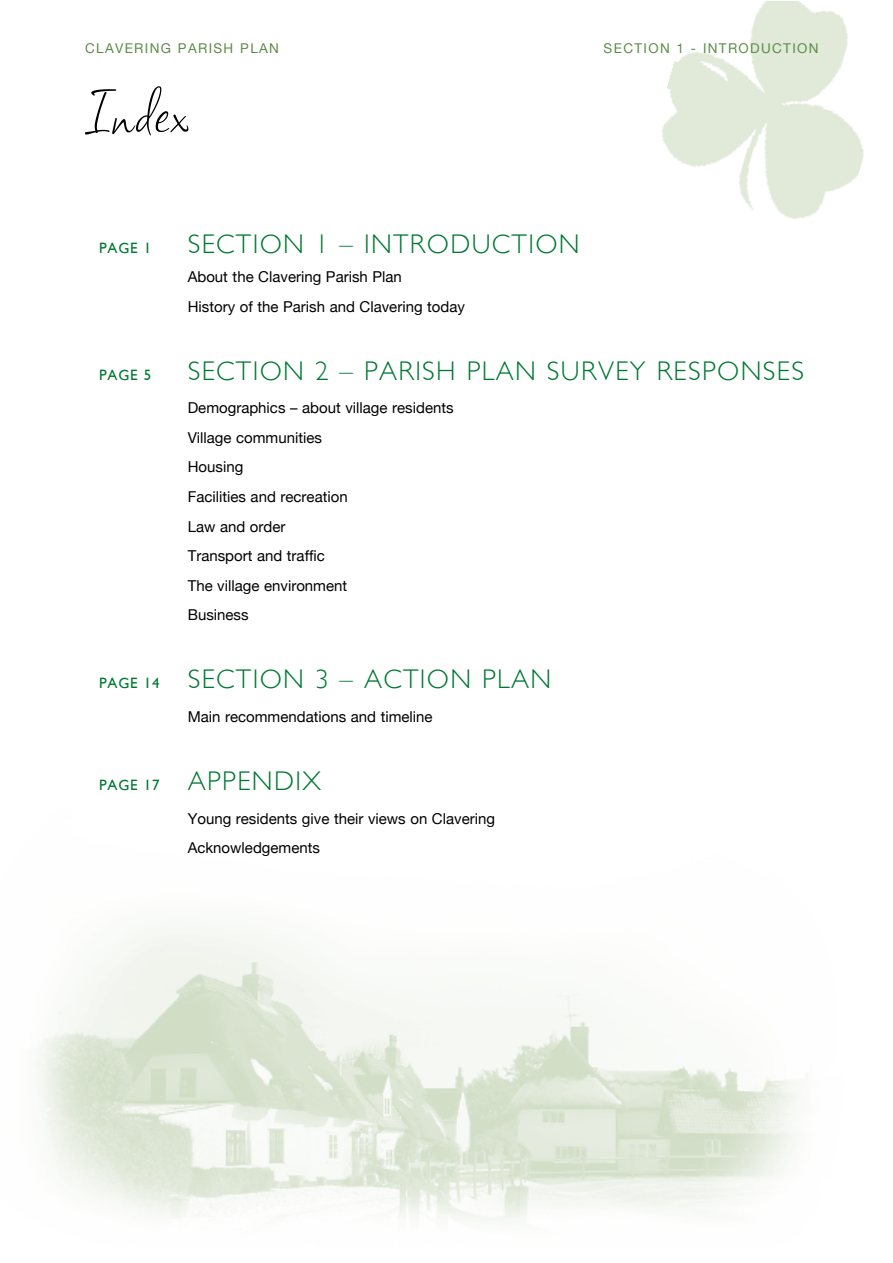
<style>
.page{position:relative;width:893px;height:1263px;background:#fff}
.page>*{position:absolute;margin:0;border:0;box-sizing:border-box;transform-origin:0 0}
.t1{font:57px "Clarissa";color:#000}
.t2{font:300 27px "Gill Sans";letter-spacing:.05em;color:#007832}
.t3{font:15px/29.5px "Helvetica Neue";color:#000}
.t4{font:15px "Gill Sans";letter-spacing:.05em;color:#007832}
.t5{font:13.5px "Helvetica Neue";letter-spacing:.1em;color:#5f8b49}
.s1{font-weight:400;font-size:15px}
</style>
<div class="page">
<img style="left:662px;top:1px;width:202px;height:218px">
<img style="left:37px;top:926px;width:762px;height:297px">
<p class="t5" style="left:85px;top:41px;width:195px">CLAVERING PARISH PLAN</p>
<p class="t5" style="left:604px;top:41px;width:216px">SECTION 1 - INTRODUCTION</p>
<h1 class="t1" style="left:85px;top:79px;width:106px">Index</h1>
<p class="t4" style="left:99px;top:239px;width:54px">PAGE 1</p>
<h2 class="t2" style="left:188px;top:228px;width:393px">SECTION 1 – INTRODUCTION</h2>
<p class="t3" style="left:188px;top:262px;width:279px">About the Clavering Parish Plan<br>History of the Parish and Clavering today</p>
<p class="t4" style="left:99px;top:366px;width:54px">PAGE 5</p>
<h2 class="t2" style="left:188px;top:355px;width:618px">SECTION 2 – PARISH PLAN SURVEY RESPONSES</h2>
<p class="t3" style="left:188px;top:393px;width:267px">Demographics – about village residents<br>Village communities<br>Housing<br>Facilities and recreation<br>Law and order<br>Transport and traffic<br>The village environment<br>Business</p>
<h2 class="t2" style="left:99px;top:664px;width:454px"><span class="s1">PAGE 14</span> SECTION 3 – ACTION PLAN</h2>
<p class="t3" style="left:188px;top:701px;width:246px">Main recommendations and timeline</p>
<h2 class="t2" style="left:99px;top:765px;width:223px"><span class="s1">PAGE 17</span> APPENDIX</h2>
<p class="t3" style="left:188px;top:803px;width:309px">Young residents give their views on Clavering<br>Acknowledgements</p>
</div>
